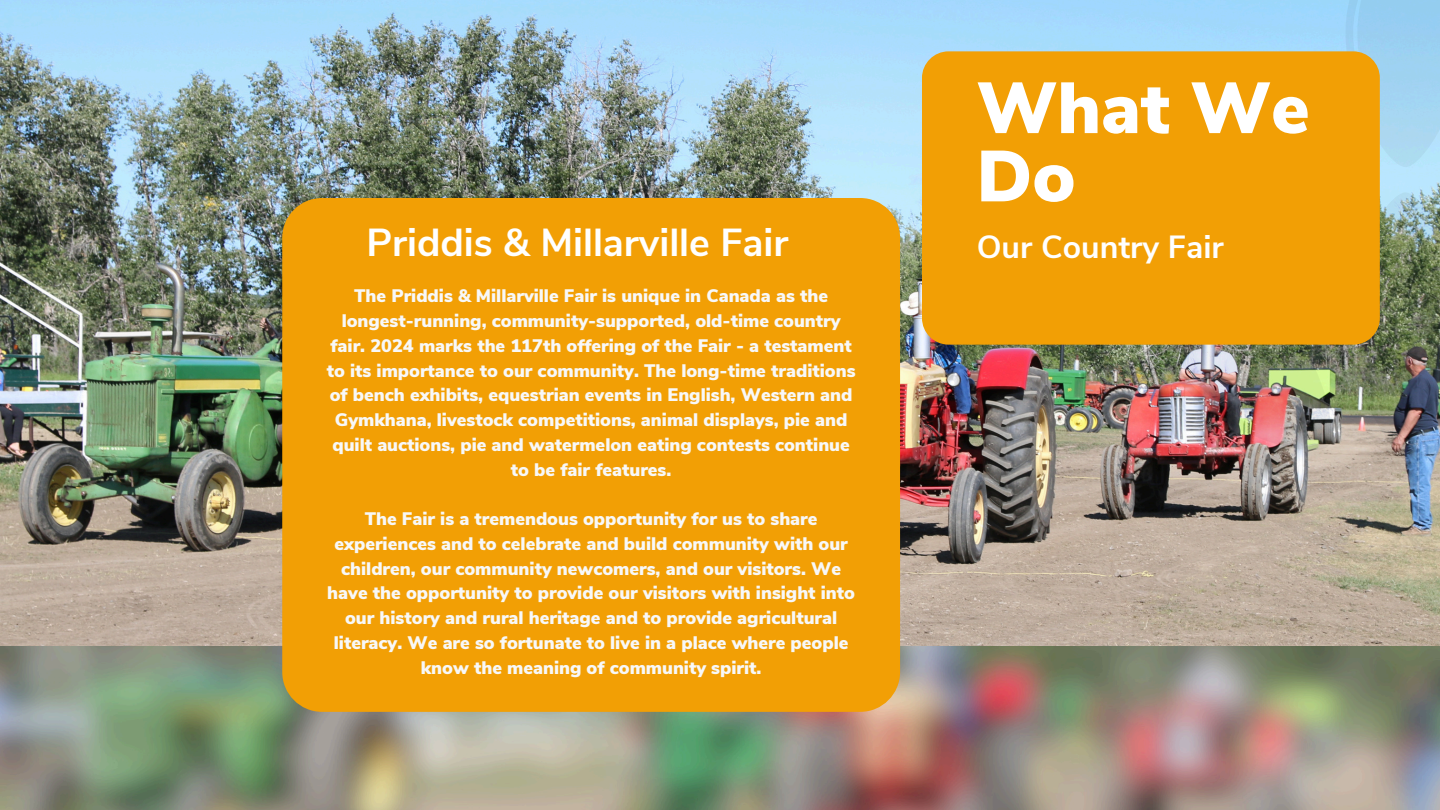
<style>
.page{position:relative;width:1440px;height:810px;background:#fff}
.page>*{position:absolute;margin:0;border:0;box-sizing:border-box;transform-origin:0 0}
.t1{font:900 72px/68.2px "Nunito Sans";color:#fff}
.t2{font:700 39px "Nunito Sans";color:#fff}
.t3{font:700 32px "Nunito Sans";color:#fff}
.t4{font:900 18.1px/24.8px "Nunito Sans";color:#f8f8f8;text-align:center}
</style>
<div class="page">
<img style="left:0;top:0;width:1440px;height:646px">
<svg style="left:1346px;top:0;width:94px;height:167px"></svg>
<img style="left:1346px;top:192px;width:94px;height:270px">
<img style="left:1130px;top:345px;width:210px;height:114px">
<svg style="left:1124px;top:479px;width:316px;height:83px"></svg>
<img style="left:0;top:646px;width:1440px;height:164px">
<div style="left:282px;top:198px;width:618px;height:514px;background:#f29f05;border-radius:40px"></div>
<div style="left:922px;top:51px;width:458px;height:294px;background:#f29f05;border-radius:27px"></div>
<p class="t1" style="left:977px;top:75px;width:334px">What We<br>Do</p>
<h2 class="t2" style="left:367px;top:217px;width:423px">Priddis &amp; Millarville Fair</h2>
<p class="t3" style="left:977px;top:226px;width:249px">Our Country Fair</p>
<h1 class="t4" style="left:327px;top:284px;width:530px">The Priddis &amp; Millarville Fair is unique in Canada as the longest-running, community-supported, old-time country fair. 2024 marks the 117th offering of the Fair - a testament to its importance to our community. The long-time traditions of bench exhibits, equestrian events in English, Western and Gymkhana, livestock competitions, animal displays, pie and quilt auctions, pie and watermelon eating contests continue to be fair features.</h1>
<h3 class="t4" style="left:327px;top:507px;width:529px">The Fair is a tremendous opportunity for us to share experiences and to celebrate and build community with our children, our community newcomers, and our visitors. We have the opportunity to provide our visitors with insight into our history and rural heritage and to provide agricultural literacy. We are so fortunate to live in a place where people know the meaning of community spirit.</h3>
</div>
